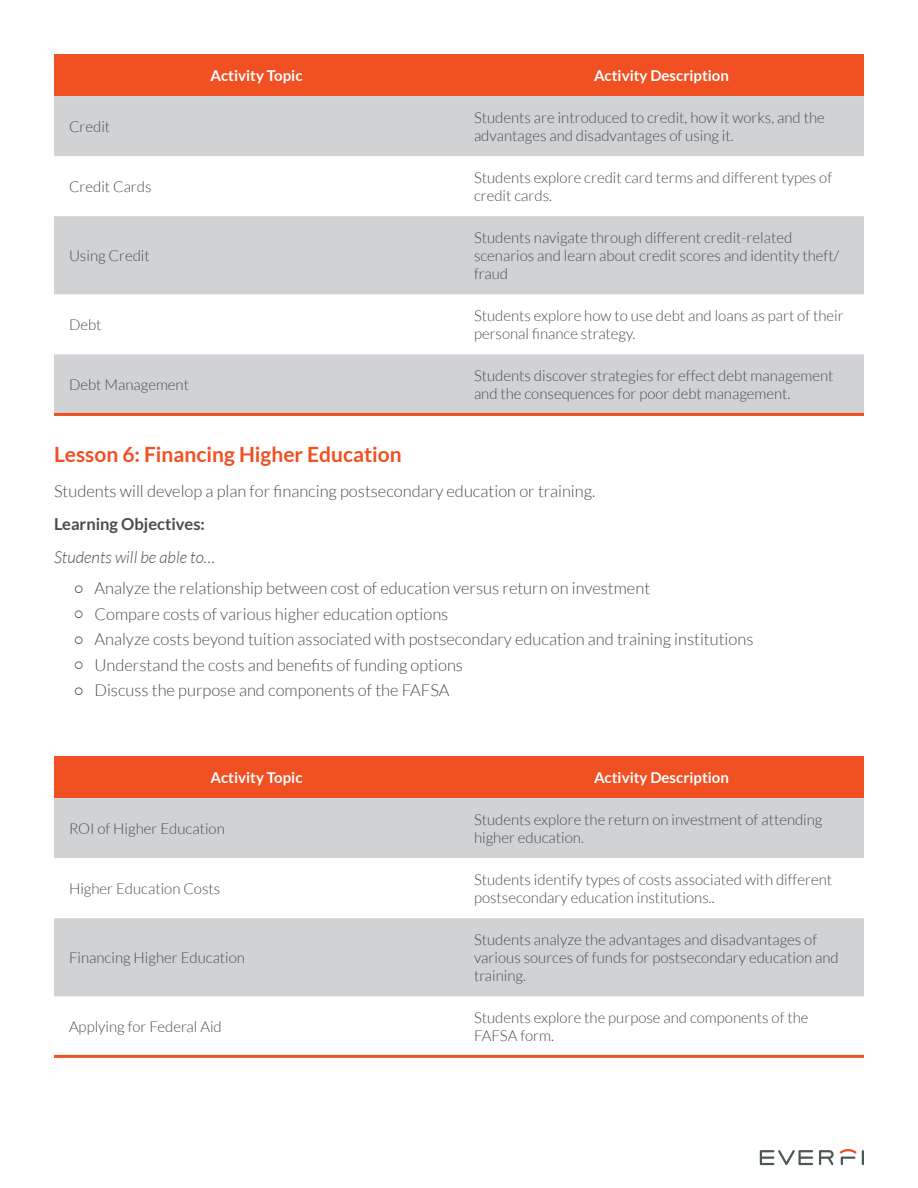
<style>
.page{position:relative;width:918px;height:1188px;background:#fff}
.page>*{position:absolute;margin:0;border:0;box-sizing:border-box;transform-origin:0 0}
.t1{font:700 21px "Lato";color:#f05022}
.t2{font:300 16.5px/25.5px "Lato";color:#4b4c4d}
.t3{font:italic 300 16.5px "Lato";color:#4b4c4d}
.t4{font:700 16.5px "Lato";color:#4b4c4d}
.t5{font:300 15px/18px "Lato";color:#4b4c4d}
.t6{font:700 15px "Lato";color:#fff}
.s1{font-style:inherit}
</style>
<div class="page">
<svg style="left:760px;top:1149px;width:104px;height:16px"></svg>
<div style="left:54px;top:54px;width:810px;height:42px;background:#f05022"></div>
<svg style="left:54px;top:96px;width:810px;height:317px;fill:#d1d2d4"></svg>
<hr style="left:54px;top:413px;width:405px;height:3px;background:#f05022">
<hr style="left:459px;top:413px;width:405px;height:3px;background:#f05022">
<div style="left:54px;top:756px;width:810px;height:42px;background:#f05022"></div>
<svg style="left:54px;top:798px;width:810px;height:198px;fill:#d1d2d4"></svg>
<hr style="left:54px;top:1055px;width:405px;height:3px;background:#f05022">
<hr style="left:459px;top:1055px;width:405px;height:3px;background:#f05022">
<p class="t6" style="left:210px;top:67px;width:94px">Activity Topic</p>
<p class="t6" style="left:594px;top:67px;width:136px">Activity Description</p>
<p class="t5" style="left:69px;top:118px;width:43px">Credit</p>
<p class="t5" style="left:474px;top:109px;width:352px">Students are introduced to credit, how it works, and the advantages and disadvantages of using it.</p>
<p class="t5" style="left:69px;top:178px;width:84px">Credit Cards</p>
<p class="t5" style="left:474px;top:169px;width:360px">Students explore credit card terms and different types of credit cards.</p>
<p class="t5" style="left:69px;top:247px;width:82px">Using Credit</p>
<p class="t5" style="left:474px;top:229px;width:367px">Students navigate through different credit-related scenarios and learn about credit scores and identity theft/ fraud</p>
<p class="t5" style="left:69px;top:316px;width:34px">Debt</p>
<p class="t5" style="left:474px;top:307px;width:371px">Students explore how to use debt and loans as part of their personal finance strategy.</p>
<p class="t5" style="left:69px;top:376px;width:122px">Debt Management</p>
<p class="t5" style="left:474px;top:367px;width:361px">Students discover strategies for effect debt management and the consequences for poor debt management.</p>
<h1 class="t1" style="left:54px;top:443px;width:349px"><span class="s1">Lesson 6</span>: Financing Higher Education</h1>
<p class="t2" style="left:54px;top:479px;width:543px">Students will develop a plan for financing postsecondary education or training.</p>
<p class="t4" style="left:54px;top:515px;width:152px">Learning Objectives:</p>
<p class="t3" style="left:54px;top:548px;width:163px">Students will be able to…</p>
<p class="t2" style="left:94px;top:576px;width:661px">Analyze the relationship between cost of education versus return on investment<br>Compare costs of various higher education options<br>Analyze costs beyond tuition associated with postsecondary education and training institutions Understand the costs and benefits of funding options<br>Discuss the purpose and components of the FAFSA</p>
<p class="t6" style="left:210px;top:769px;width:94px">Activity Topic</p>
<p class="t6" style="left:594px;top:769px;width:136px">Activity Description</p>
<p class="t5" style="left:69px;top:820px;width:157px">ROI of Higher Education</p>
<p class="t5" style="left:474px;top:811px;width:350px">Students explore the return on investment of attending higher education.</p>
<p class="t5" style="left:69px;top:880px;width:153px">Higher Education Costs</p>
<p class="t5" style="left:474px;top:871px;width:360px">Students identify types of costs associated with different postsecondary education institutions..</p>
<p class="t5" style="left:69px;top:949px;width:178px">Financing Higher Education</p>
<p class="t5" style="left:474px;top:931px;width:366px">Students analyze the advantages and disadvantages of various sources of funds for postsecondary education and training.</p>
<p class="t5" style="left:69px;top:1018px;width:154px">Applying for Federal Aid</p>
<p class="t5" style="left:474px;top:1009px;width:336px">Students explore the purpose and components of the<br>FAFSA form.</p>
</div>
